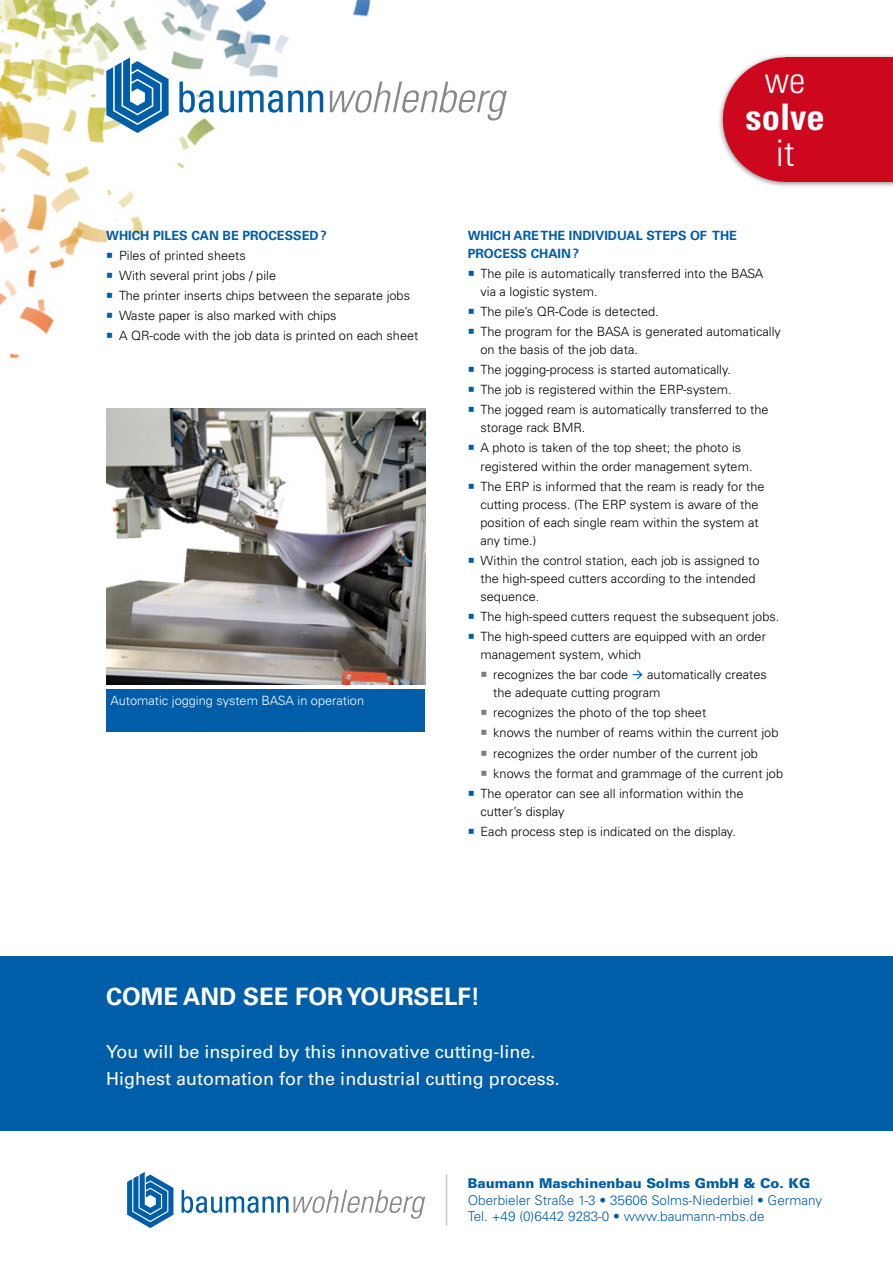
<style>
.page{position:relative;width:893px;height:1263px;background:#fff}
.page>*{position:absolute;margin:0;border:0;box-sizing:border-box;transform-origin:0 0}
.t1{font:700 condensed 36.45px "Univers";color:#fff}
.t2{font:300 condensed 36.45px "Univers";color:#fff}
.t3{font:700 24px "Univers";color:#fff}
.t4{font:18px/27px "Univers";color:#fff}
.t5{font:300 13.5px/16.5px "Univers";color:#005ea8}
.t6{font:900 13.5px "Univers";color:#005ea8}
.t7{font:300 12.75px/20.1px "Univers";color:#000}
.t8{font:700 12.75px/18px "Univers";color:#005ea8}
.t9{font:300 12.75px "Univers";color:#fff}
.s1{color:#005ea8}
</style>
<div class="page">
<div style="left:0;top:957px;width:893px;height:174px;background:#005ea8"></div>
<img style="left:0;top:0;width:496px;height:411px">
<svg style="left:106px;top:57px;width:63px;height:76px"></svg>
<svg style="left:179px;top:82px;width:144px;height:31px"></svg>
<svg style="left:330px;top:82px;width:177px;height:38px"></svg>
<div style="left:106px;top:689px;width:319px;height:42px;background:#005ea8"></div>
<hr style="left:446px;top:1174px;width:1px;height:51px;background:#c6c7c8">
<svg style="left:127px;top:1172px;width:46px;height:56px"></svg>
<svg style="left:182px;top:1190px;width:243px;height:29px"></svg>
<img style="left:106px;top:408px;width:319px;height:277px">
<div style="left:717px;top:53px;width:176px;height:136px;background:#000;opacity:.5"></div>
<div style="left:723px;top:57px;width:124px;height:125px;background:#cd071e;border-radius:50%"></div>
<div style="left:785px;top:57px;width:108px;height:125px;background:#cd071e"></div>
<svg style="left:107px;top:253px;width:5px;height:5px"></svg>
<svg style="left:107px;top:273px;width:5px;height:5px"></svg>
<svg style="left:107px;top:293px;width:5px;height:5px"></svg>
<svg style="left:107px;top:313px;width:5px;height:5px"></svg>
<svg style="left:107px;top:333px;width:5px;height:5px"></svg>
<svg style="left:469px;top:271px;width:5px;height:5px"></svg>
<svg style="left:469px;top:309px;width:5px;height:5px"></svg>
<svg style="left:469px;top:329px;width:5px;height:5px"></svg>
<svg style="left:469px;top:367px;width:5px;height:5px"></svg>
<svg style="left:469px;top:387px;width:5px;height:5px"></svg>
<svg style="left:469px;top:407px;width:5px;height:4px"></svg>
<p class="t8" style="left:106px;top:226px;width:222px">WHICH PILES CAN BE PROCESSED?</p>
<p class="t7" style="left:119px;top:245px;width:301px">Piles of printed sheets<br>With several print jobs / pile<br>The printer inserts chips between the separate jobs Waste paper is also marked with chips<br>A QR-code with the job data is printed on each sheet</p>
<p class="t9" style="left:111px;top:693px;width:255px">Automatic jogging system BASA in operation</p>
<h1 class="t2" style="left:765px;top:59px;width:42px">we</h1>
<h1 class="t1" style="left:745px;top:95px;width:81px">solve</h1>
<h1 class="t2" style="left:776px;top:132px;width:20px">it</h1>
<p class="t8" style="left:468px;top:226px;width:271px">WHICH ARE THE INDIVIDUAL STEPS OF THE<br>PROCESS CHAIN?</p>
<p class="t7" style="left:480px;top:264px;width:284px;line-height:18px">The pile is automatically transferred into the BASA via a logistic system.</p>
<p class="t7" style="left:480px;top:301px;width:302px">The pile’s QR-Code is detected.<br>The program for the BASA is generated automatically</p>
<p class="t7" style="left:480px;top:339px;width:290px">on the basis of the job data.<br>The jogging-process is started automatically.<br>The job is registered within the ERP-system.<br>The jogged ream is automatically transferred to the</p>
<p class="t7" style="left:480px;top:418px;width:262px">storage rack BMR.<br>A photo is taken of the top sheet; the photo is</p>
<p class="t7" style="left:480px;top:456px;width:286px">registered within the order management sytem.<br>The ERP is informed that the ream is ready for the</p>
<p class="t7" style="left:480px;top:495px;width:280px;line-height:18px;text-align:justify">cutting process. (The ERP system is aware of the position of each single ream within the system at any time.)</p>
<p class="t7" style="left:480px;top:551px;width:281px;line-height:18px">Within the control station, each job is assigned to the high-speed cutters according to the intended sequence.</p>
<p class="t7" style="left:480px;top:606px;width:300px">The high-speed cutters request the subsequent jobs.<br>The high-speed cutters are equipped with an order</p>
<p class="t7" style="left:493px;top:644px;width:275px;text-indent:-13px">management system, which<br>recognizes the bar code <span class="s1">→</span> automatically creates</p>
<p class="t7" style="left:493px;top:682px;width:169px">the adequate cutting program</p>
<p class="t7" style="left:493px;top:703px;width:215px">recognizes the photo of the top sheet</p>
<p class="t7" style="left:493px;top:723px;width:287px">knows the number of reams within the current job</p>
<p class="t7" style="left:493px;top:743px;width:266px">recognizes the order number of the current job</p>
<p class="t7" style="left:493px;top:763px;width:291px">knows the format and grammage of the current job</p>
<p class="t7" style="left:480px;top:783px;width:265px">The operator can see all information within the</p>
<p class="t7" style="left:480px;top:801px;width:257px">cutter’s display<br>Each process step is indicated on the display.</p>
<h2 class="t3" style="left:106px;top:983px;width:375px">COME AND SEE FOR YOURSELF!</h2>
<h3 class="t4" style="left:106px;top:1038px;width:455px">You will be inspired by this innovative cutting-line.<br>Highest automation for the industrial cutting process.</h3>
<p class="t6" style="left:468px;top:1175px;width:344px">Baumann Maschinenbau Solms GmbH &amp; Co. KG</p>
<p class="t5" style="left:468px;top:1192px;width:356px">Oberbieler Straße 1-3 • 35606 Solms-Niederbiel • Germany<br>Tel. +49 (0)6442 9283-0 • www.baumann-mbs.de</p>
</div>
